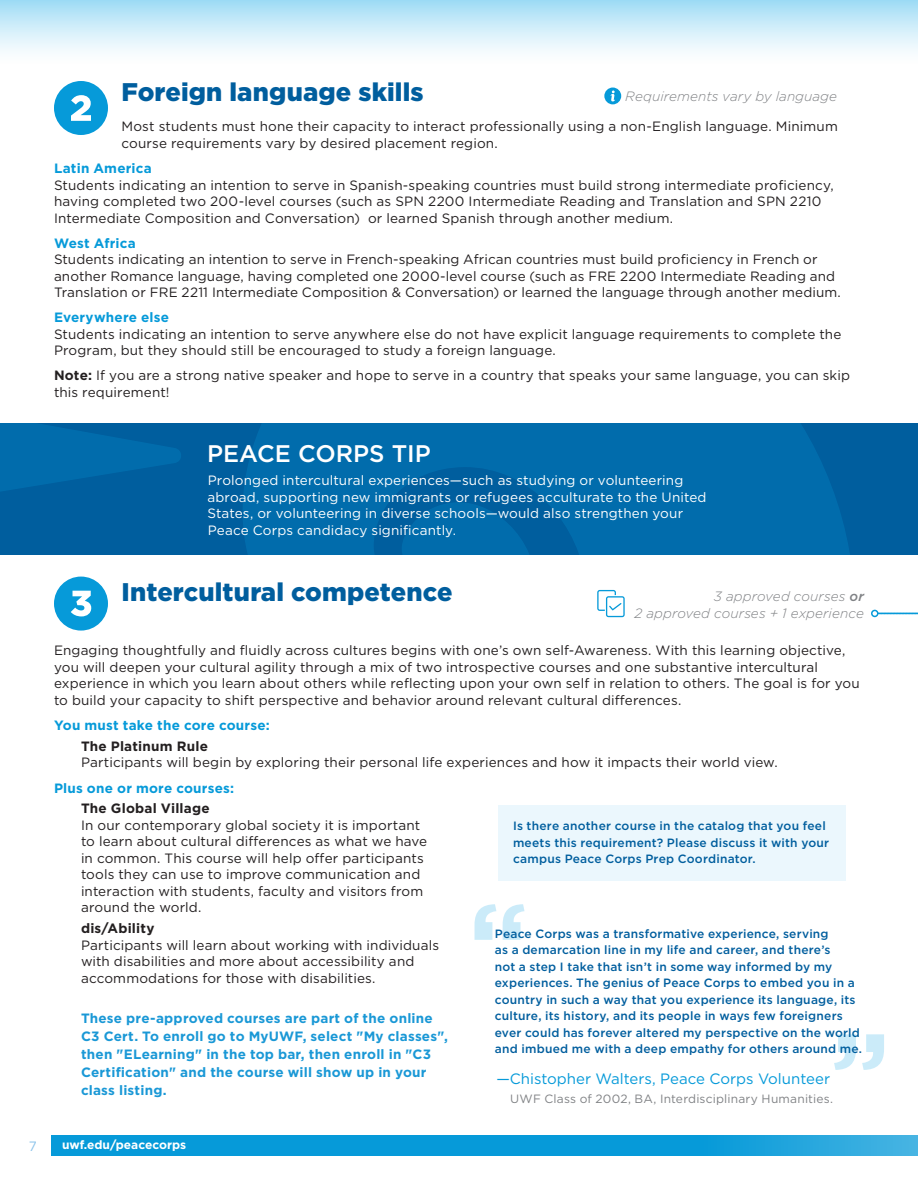
<style>
.page{position:relative;width:918px;height:1188px;background:#fff}
.page>*{position:absolute;margin:0;border:0;box-sizing:border-box;transform-origin:0 0}
.t1{font:700 110.55px "Gotham";color:#7ccff2}
.Heading_Two{font:900 25.5px "Gotham";letter-spacing:.005em;color:#005e9e}
.t2{font:500 24px "Gotham";color:#fff}
.t3{font:15px "Gotham";color:#069ad9}
.Body{font:13.5px/16.5px "Gotham";letter-spacing:.01em;color:#231f20}
.Callout_box{font:13.5px/16.5px "Gotham";letter-spacing:.01em;color:#fff}
.Body-2{font:700 13.5px/18px "Gotham";letter-spacing:.015em;color:#1a98d6}
.Callout_text{font:700 13.5px "Gotham";letter-spacing:.015em;color:#069ad9}
.Heading_Two-2{font:italic 300 13.5px/16.5px "Gotham";letter-spacing:.005em;color:#808285;text-align:right}
.t4{font:13.5px "Gotham";color:#8bc3ea}
.t5{font:500 12px/16.5px "Gotham";letter-spacing:.015em;color:#005e9e}
.Heading_Two-3{font:12px "Gotham";letter-spacing:.015em;color:#808285}
.t6{font:700 12px "Gotham";color:#fff}
.s1{font-weight:700}
.s2{font-weight:500}
</style>
<div class="page">
<svg style="left:51px;top:1135px;width:867px;height:21px;background:#0e9dda"></svg>
<div style="left:0;top:0;width:918px;height:65px;background:linear-gradient(to bottom,#a3ddf5,#fff)"></div>
<div style="left:498px;top:806px;width:347px;height:75px;background:#ebf7fd"></div>
<div style="left:0;top:423px;width:918px;height:132px;background:#005e9e"></div>
<svg style="left:0;top:423px;width:850px;height:132px;fill:#016cac"></svg>
<svg style="left:604px;top:88px;width:17px;height:16px"></svg>
<svg style="left:54px;top:81px;width:54px;height:54px"></svg>
<svg style="left:54px;top:577px;width:54px;height:54px"></svg>
<svg style="left:597px;top:590px;width:28px;height:27px"></svg>
<svg style="left:879px;top:612px;width:39px;height:2px"></svg>
<div style="left:871px;top:610px;width:8px;height:7px;border:2px solid #069ad9;border-radius:50%"></div>
<p class="Heading_Two" style="left:122px;top:75px;width:304px">Foreign language skills</p>
<p class="Heading_Two-2" style="left:625px;top:88px;width:213px">Requirements vary by language</p>
<p class="Body" style="left:122px;top:118px;width:718px">Most students must hone their capacity to interact professionally using a non-English language. Minimum course requirements vary by desired placement region.</p>
<p class="Callout_text" style="left:54px;top:159px;width:99px">Latin America</p>
<p class="Body" style="left:54px;top:176px;width:781px">Students indicating an intention to serve in Spanish-speaking countries must build strong intermediate proficiency, having completed two 200-level courses (such as SPN 2200 Intermediate Reading and Translation and SPN 2210<br>Intermediate Composition and Conversation) or learned Spanish through another medium.</p>
<p class="Callout_text" style="left:54px;top:234px;width:83px">West Africa</p>
<p class="Body" style="left:54px;top:251px;width:788px">Students indicating an intention to serve in French-speaking African countries must build proficiency in French or another Romance language, having completed one 2000-level course (such as FRE 2200 Intermediate Reading and<br>Translation or FRE 2211 Intermediate Composition &amp; Conversation) or learned the language through another medium.</p>
<p class="Callout_text" style="left:54px;top:309px;width:117px">Everywhere else</p>
<p class="Body" style="left:54px;top:326px;width:789px">Students indicating an intention to serve anywhere else do not have explicit language requirements to complete the<br>Program, but they should still be encouraged to study a foreign language.</p>
<p class="Body" style="left:54px;top:367px;width:798px"><span class="s1">Note:</span> If you are a strong native speaker and hope to serve in a country that speaks your same language, you can skip this requirement!</p>
<p class="t2" style="left:207px;top:438px;width:225px">PEACE CORPS TIP</p>
<p class="Callout_box" style="left:207px;top:472px;width:501px">Prolonged intercultural experiences—such as studying or volunteering abroad, supporting new immigrants or refugees acculturate to the United States, or volunteering in diverse schools—would also strengthen your Peace Corps candidacy significantly.</p>
<p class="Heading_Two" style="left:122px;top:575px;width:333px">Intercultural competence</p>
<p class="Heading_Two-2" style="left:634px;top:588px;width:231px">3 approved courses <span class="s2">or<br></span>2 approved courses + 1 experience</p>
<p class="Body" style="left:54px;top:642px;width:807px">Engaging thoughtfully and fluidly across cultures begins with one’s own self-Awareness. With this learning objective, you will deepen your cultural agility through a mix of two introspective courses and one substantive intercultural experience in which you learn about others while reflecting upon your own self in relation to others. The goal is for you to build your capacity to shift perspective and behavior around relevant cultural differences.</p>
<p class="Callout_text" style="left:54px;top:716px;width:217px">You must take the core course:</p>
<p class="Body" style="left:81px;top:738px;width:698px"><span class="s1">The Platinum Rule<br></span>Participants will begin by exploring their personal life experiences and how it impacts their world view.</p>
<p class="Callout_text" style="left:54px;top:779px;width:182px">Plus one or more courses:</p>
<p class="Body" style="left:81px;top:800px;width:348px"><span class="s1">The Global Village<br></span>In our contemporary global society it is important to learn about cultural differences as what we have in common. This course will help offer participants tools they can use to improve communication and interaction with students, faculty and visitors from around the world.</p>
<p class="Body" style="left:81px;top:920px;width:360px"><span class="s1">dis/Ability<br></span>Participants will learn about working with individuals with disabilities and more about accessibility and accommodations for those with disabilities.</p>
<p class="Body-2" style="left:81px;top:1009px;width:368px">These pre-approved courses are part of the online C3 Cert. To enroll go to MyUWF, select "My classes", then "ELearning" in the top bar, then enroll in "C3<br>Certification" and the course will show up in your class listing.</p>
<p class="t5" style="left:513px;top:818px;width:318px">Is there another course in the catalog that you feel meets this requirement? Please discuss it with your campus Peace Corps Prep Coordinator.</p>
<h1 class="t1" style="left:468px;top:870px;width:61px">“</h1>
<p class="t5" style="left:495px;top:925px;width:369px">Peace Corps was a transformative experience, serving<br>as a demarcation line in my life and career, and there’s<br>not a step I take that isn’t in some way informed by my experiences. The genius of Peace Corps to embed you in a country in such a way that you experience its language, its culture, its history, and its people in ways few foreigners ever could has forever altered my perspective on the world and imbued me with a deep empathy for others around me.</p>
<p class="t3" style="left:496px;top:1069px;width:335px">—Chistopher Walters, Peace Corps Volunteer</p>
<p class="Heading_Two-3" style="left:510px;top:1091px;width:324px">UWF Class of 2002, BA, Interdisciplinary Humanities.</p>
<h1 class="t1" style="left:831px;top:999px;width:61px">”</h1>
<p class="t4" style="left:29px;top:1137px;width:10px">7</p>
<p class="t6" style="left:62px;top:1137px;width:126px">uwf.edu/peacecorps</p>
</div>
